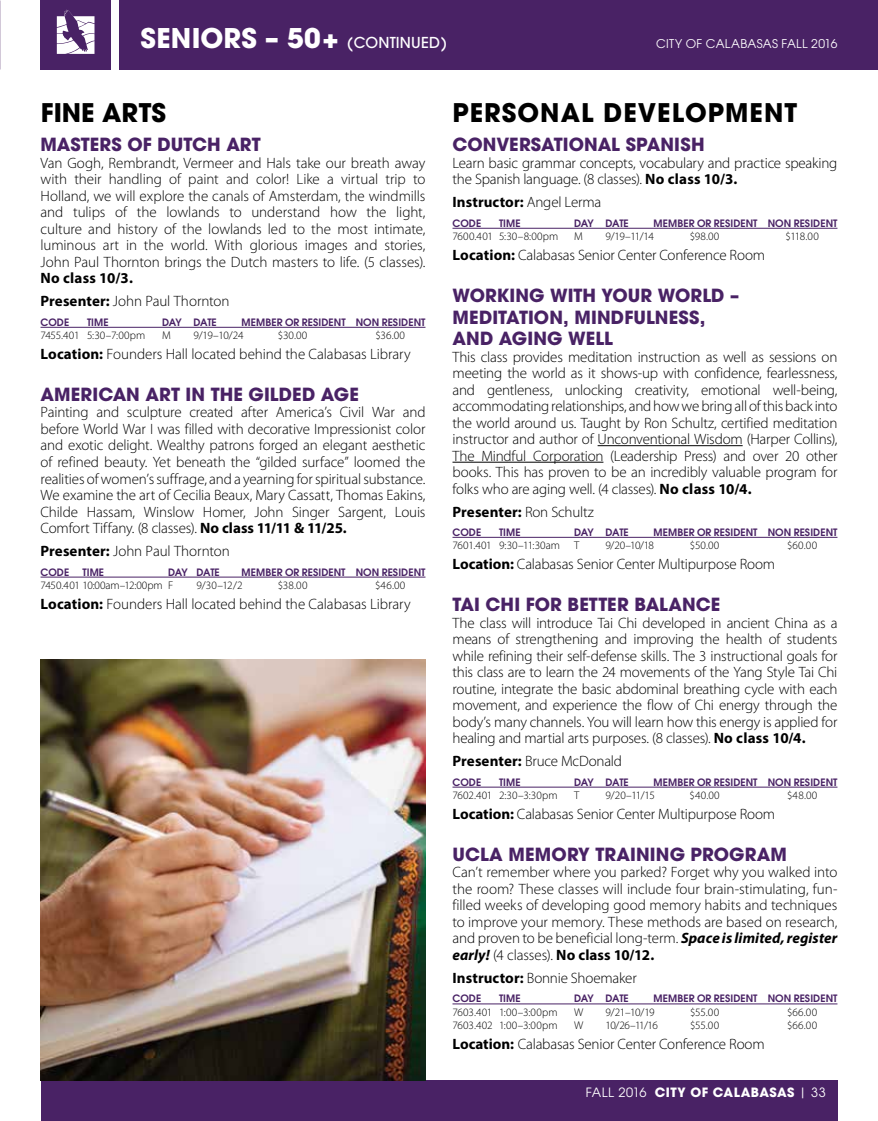
<style>
.page{position:relative;width:878px;height:1121px;background:#fff}
.page>*{position:absolute;margin:0;border:0;box-sizing:border-box;transform-origin:0 0}
.t1{font:700 27px "Avant Garde";letter-spacing:.005em;color:#fff}
.t2{font:700 25.5px "Avant Garde";letter-spacing:.04em;color:#000}
.t3{font:700 25.5px "Avant Garde";color:#000}
.t4{font:700 18px/21.6px "Avant Garde";letter-spacing:.005em;color:#492265}
.t5{font:300 15px/16.5px "Myriad Pro";letter-spacing:-.01em;color:#000;text-align:justify}
.t6{font:700 15px/23.2px "Myriad Pro";letter-spacing:.005em;color:#000}
.t7{font:700 12.75px "Avant Garde";letter-spacing:.035em;color:#fff}
.t8{font:12px "Avant Garde";letter-spacing:.025em;color:#fff}
.t9{font:300 11.25px "Myriad Pro";color:#000}
.t10{font:600 10.2px "Avant Garde";letter-spacing:.005em;color:#492265}
.s1{font-weight:500;font-size:15px}
.s2{font-weight:300}
.s3{font-weight:700}
.s4{font-weight:700;font-style:italic}
.s5{font-weight:400}
</style>
<div class="page">
<div style="left:40px;top:1080px;width:797px;height:40px;background:#492265"></div>
<div style="left:119px;top:0;width:759px;height:70px;background:#492265"></div>
<div style="left:40px;top:0;width:71px;height:70px;background:#492265"></div>
<svg style="left:57px;top:10px;width:37px;height:44px"></svg>
<hr style="left:40px;top:327px;width:385px;height:1px;background:#492265">
<hr style="left:40px;top:576px;width:385px;height:1px;background:#492265">
<hr style="left:452px;top:228px;width:385px;height:1px;background:#492265">
<hr style="left:597px;top:445px;width:145px;height:1px;background:#000">
<hr style="left:452px;top:462px;width:151px;height:1px;background:#000">
<hr style="left:452px;top:537px;width:385px;height:1px;background:#492265">
<hr style="left:452px;top:786px;width:385px;height:1px;background:#492265">
<hr style="left:452px;top:1003px;width:385px;height:1px;background:#492265">
<img style="left:41px;top:660px;width:384px;height:420px">
<h1 class="t1" style="left:140px;top:20px;width:308px">SENIORS – 50+ <span class="s1">(CONTINUED)</span></h1>
<p class="t8" style="left:656px;top:36px;width:183px">CITY OF CALABASAS FALL 2016</p>
<h2 class="t3" style="left:41px;top:96px;width:127px">FINE ARTS</h2>
<h2 class="t2" style="left:452px;top:96px;width:346px">PERSONAL DEVELOPMENT</h2>
<p class="t4" style="left:40px;top:134px;width:222px">MASTERS OF DUTCH ART</p>
<p class="t5" style="left:40px;top:154px;width:386px">Van Gogh, Rembrandt, Vermeer and Hals take our breath away with their handling of paint and color! Like a virtual trip to Holland, we will explore the canals of Amsterdam, the windmills and tulips of the lowlands to understand how the light, culture and history of the lowlands led to the most intimate, luminous art in the world. With glorious images and stories, John Paul Thornton brings the Dutch masters to life. (5 classes).</p>
<p class="t6" style="left:40px;top:266px;width:191px">No class 10/3.<br>Presenter: <span class="s2">John Paul Thornton</span></p>
<p class="t10" style="left:40px;top:315px;width:30px">CODE</p>
<p class="t10" style="left:87px;top:315px;width:23px">TIME</p>
<p class="t10" style="left:162px;top:315px;width:56px">DAY DATE</p>
<p class="t10" style="left:242px;top:315px;width:185px">MEMBER OR RESIDENT NON RESIDENT</p>
<p class="t9" style="left:40px;top:329px;width:106px">7455.401 5:30–7:00pm</p>
<p class="t9" style="left:162px;top:329px;width:10px">M</p>
<p class="t9" style="left:194px;top:329px;width:51px">9/19–10/24</p>
<p class="t9" style="left:278px;top:329px;width:31px">$30.00</p>
<p class="t9" style="left:375px;top:329px;width:31px">$36.00</p>
<p class="t5" style="left:40px;top:346px;width:372px"><span class="s3">Location:</span> Founders Hall located behind the Calabasas Library</p>
<p class="t4" style="left:40px;top:383px;width:320px">AMERICAN ART IN THE GILDED AGE</p>
<p class="t5" style="left:40px;top:404px;width:386px">Painting and sculpture created after America’s Civil War and before World War I was filled with decorative Impressionist color and exotic delight. Wealthy patrons forged an elegant aesthetic of refined beauty. Yet beneath the “gilded surface” loomed the realities of women’s suffrage, and a yearning for spiritual substance.<br>We examine the art of Cecilia Beaux, Mary Cassatt, Thomas Eakins, Childe Hassam, Winslow Homer, John Singer Sargent, Louis Comfort Tiffany. (8 classes). <span class="s3">No class 11/11 &amp; 11/25.</span></p>
<p class="t5" style="left:40px;top:543px;width:191px"><span class="s3">Presenter:</span> John Paul Thornton</p>
<p class="t10" style="left:40px;top:565px;width:30px">CODE</p>
<p class="t10" style="left:82px;top:565px;width:23px">TIME</p>
<p class="t10" style="left:168px;top:565px;width:53px">DAY DATE</p>
<p class="t10" style="left:241px;top:565px;width:185px">MEMBER OR RESIDENT NON RESIDENT</p>
<p class="t9" style="left:40px;top:578px;width:134px">7450.401 10:00am–12:00pm F</p>
<p class="t9" style="left:196px;top:578px;width:47px">9/30–12/2</p>
<p class="t9" style="left:278px;top:578px;width:31px">$38.00</p>
<p class="t9" style="left:375px;top:578px;width:32px">$46.00</p>
<p class="t5" style="left:40px;top:595px;width:372px"><span class="s3">Location:</span> Founders Hall located behind the Calabasas Library</p>
<p class="t4" style="left:452px;top:134px;width:253px">CONVERSATIONAL SPANISH</p>
<p class="t5" style="left:452px;top:154px;width:386px">Learn basic grammar concepts, vocabulary and practice speaking the Spanish language. (8 classes). <span class="s3">No class 10/3.</span></p>
<p class="t6" style="left:452px;top:190px;width:150px">Instructor: <span class="s2">Angel Lerma</span></p>
<p class="t10" style="left:452px;top:216px;width:30px">CODE</p>
<p class="t10" style="left:499px;top:216px;width:23px">TIME</p>
<p class="t10" style="left:574px;top:216px;width:56px">DAY DATE</p>
<p class="t10" style="left:653px;top:216px;width:185px">MEMBER OR RESIDENT NON RESIDENT</p>
<p class="t9" style="left:452px;top:230px;width:107px">7600.401 5:30–8:00pm</p>
<p class="t9" style="left:574px;top:230px;width:10px">M</p>
<p class="t9" style="left:605px;top:230px;width:50px">9/19–11/14</p>
<p class="t9" style="left:689px;top:230px;width:31px">$98.00</p>
<p class="t9" style="left:785px;top:230px;width:35px">$118.00</p>
<p class="t5" style="left:452px;top:247px;width:314px"><span class="s3">Location:</span> Calabasas Senior Center Conference Room</p>
<p class="t4" style="left:452px;top:284px;width:288px">WORKING WITH YOUR WORLD –<br>MEDITATION, MINDFULNESS,<br>AND AGING WELL</p>
<p class="t5" style="left:452px;top:348px;width:386px">This class provides meditation instruction as well as sessions on meeting the world as it shows-up with confidence, fearlessness, and gentleness, unlocking creativity, emotional well-being, accommodating relationships, and how we bring all of this back into the world around us. Taught by Ron Schultz, certified meditation instructor and author of Unconventional Wisdom (Harper Collins), The Mindful Corporation (Leadership Press) and over 20 other books. This has proven to be an incredibly valuable program for folks who are aging well. (4 classes). <span class="s3">No class 10/4.</span></p>
<p class="t6" style="left:452px;top:500px;width:143px">Presenter: <span class="s2">Ron Schultz</span></p>
<p class="t10" style="left:452px;top:525px;width:30px">CODE</p>
<p class="t10" style="left:499px;top:525px;width:23px">TIME</p>
<p class="t10" style="left:574px;top:525px;width:56px">DAY DATE</p>
<p class="t10" style="left:653px;top:525px;width:185px">MEMBER OR RESIDENT NON RESIDENT</p>
<p class="t9" style="left:452px;top:539px;width:128px">7601.401 9:30–11:30am T</p>
<p class="t9" style="left:605px;top:539px;width:50px">9/20–10/18</p>
<p class="t9" style="left:690px;top:539px;width:31px">$50.00</p>
<p class="t9" style="left:787px;top:539px;width:31px">$60.00</p>
<p class="t5" style="left:452px;top:555px;width:324px"><span class="s3">Location:</span> Calabasas Senior Center Multipurpose Room</p>
<p class="t4" style="left:452px;top:593px;width:269px">TAI CHI FOR BETTER BALANCE</p>
<p class="t5" style="left:452px;top:614px;width:386px">The class will introduce Tai Chi developed in ancient China as a means of strengthening and improving the health of students while refining their self-defense skills. The 3 instructional goals for this class are to learn the 24 movements of the Yang Style Tai Chi routine, integrate the basic abdominal breathing cycle with each movement, and experience the flow of Chi energy through the body’s many channels. You will learn how this energy is applied for healing and martial arts purposes. (8 classes). <span class="s3">No class 10/4.</span></p>
<p class="t5" style="left:452px;top:753px;width:171px"><span class="s3">Presenter:</span> Bruce McDonald</p>
<p class="t10" style="left:452px;top:775px;width:30px">CODE</p>
<p class="t10" style="left:499px;top:775px;width:23px">TIME</p>
<p class="t10" style="left:574px;top:775px;width:56px">DAY DATE</p>
<p class="t10" style="left:653px;top:775px;width:185px">MEMBER OR RESIDENT NON RESIDENT</p>
<p class="t9" style="left:452px;top:788px;width:107px">7602.401 2:30–3:30pm</p>
<p class="t9" style="left:574px;top:788px;width:7px">T</p>
<p class="t9" style="left:605px;top:788px;width:51px">9/20–11/15</p>
<p class="t9" style="left:689px;top:788px;width:32px">$40.00</p>
<p class="t9" style="left:787px;top:788px;width:32px">$48.00</p>
<p class="t5" style="left:452px;top:805px;width:324px"><span class="s3">Location:</span> Calabasas Senior Center Multipurpose Room</p>
<p class="t4" style="left:452px;top:843px;width:336px">UCLA MEMORY TRAINING PROGRAM</p>
<p class="t5" style="left:452px;top:864px;width:386px">Can’t remember where you parked? Forget why you walked into the room? These classes will include four brain-stimulating, fun&shy;filled weeks of developing good memory habits and techniques to improve your memory. These methods are based on research, and proven to be beneficial long-term. <span class="s4">Space is limited, register early!</span> (4 classes). <span class="s3">No class 10/12.</span></p>
<p class="t5" style="left:452px;top:969px;width:186px"><span class="s3">Instructor:</span> Bonnie Shoemaker</p>
<p class="t10" style="left:452px;top:992px;width:30px">CODE</p>
<p class="t10" style="left:499px;top:992px;width:23px">TIME</p>
<p class="t10" style="left:574px;top:992px;width:56px">DAY DATE</p>
<p class="t10" style="left:653px;top:992px;width:185px">MEMBER OR RESIDENT NON RESIDENT</p>
<p class="t9" style="left:452px;top:1005px;width:107px">7603.401 1:00–3:00pm</p>
<p class="t9" style="left:574px;top:1005px;width:11px">W</p>
<p class="t9" style="left:605px;top:1005px;width:51px">9/21–10/19</p>
<p class="t9" style="left:690px;top:1005px;width:31px">$55.00</p>
<p class="t9" style="left:787px;top:1005px;width:32px">$66.00</p>
<p class="t9" style="left:452px;top:1019px;width:107px">7603.402 1:00–3:00pm</p>
<p class="t9" style="left:574px;top:1019px;width:11px">W</p>
<p class="t9" style="left:605px;top:1019px;width:54px">10/26–11/16</p>
<p class="t9" style="left:690px;top:1019px;width:31px">$55.00</p>
<p class="t9" style="left:787px;top:1019px;width:32px">$66.00</p>
<p class="t5" style="left:452px;top:1035px;width:314px"><span class="s3">Location:</span> Calabasas Senior Center Conference Room</p>
<p class="t7" style="left:586px;top:1084px;width:241px"><span class="s5">FALL 2016</span> CITY OF CALABASAS <span class="s5">| 33</span></p>
</div>
